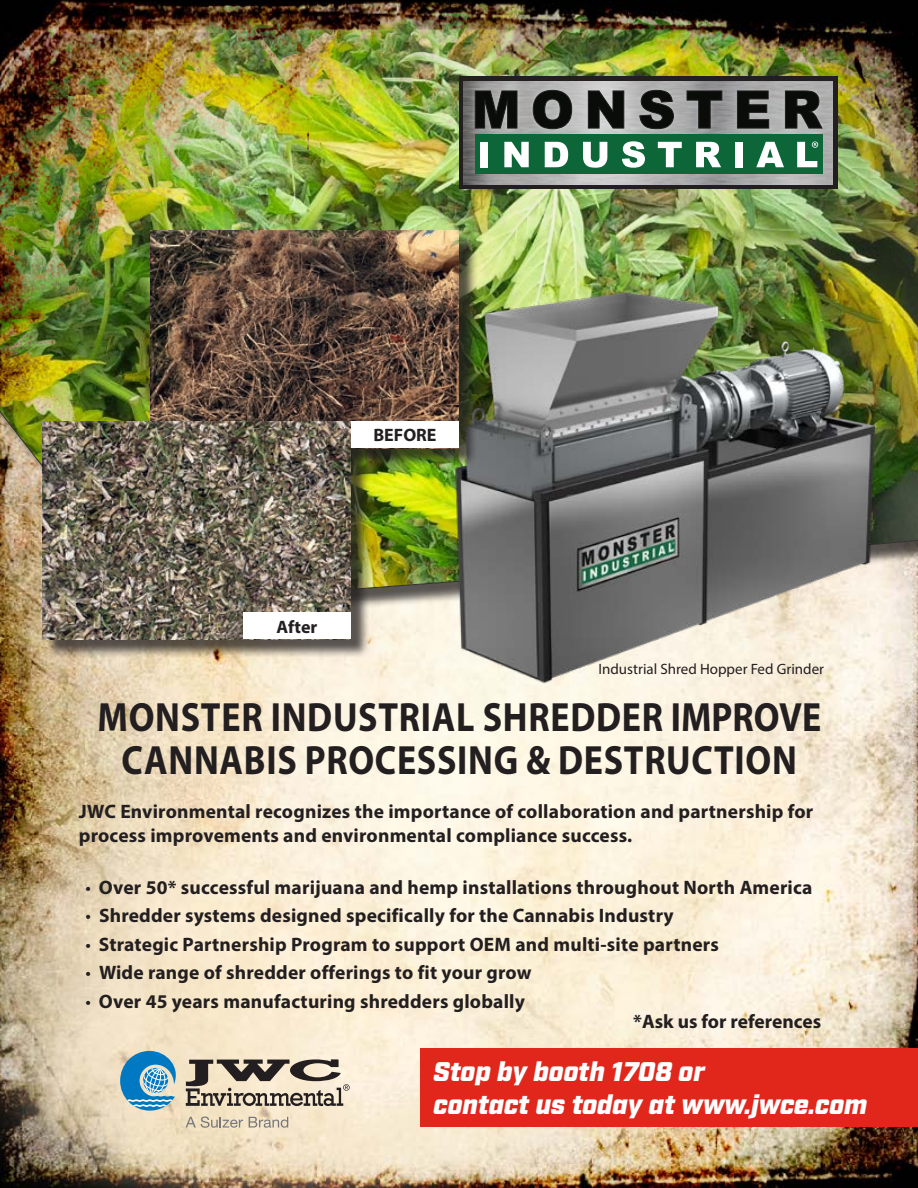
<style>
.page{position:relative;width:918px;height:1188px;background:#fff}
.page>*{position:absolute;margin:0;border:0;box-sizing:border-box;transform-origin:0 0}
.t1{font:700 41.1px/43.5px "Myriad Pro";letter-spacing:.02em;color:#231f20;text-align:center;scale:.88 1}
.t2{font:italic 900 27px/32.4px "Industry";color:#fff}
.t3{font:700 19.5px/23.4px "Myriad Pro";letter-spacing:.01em;color:#231f20}
.t4{font:700 18px "Myriad Pro";color:#231f20}
.t5{font:15px "Myriad Pro";color:#231f20}
.s1{font-weight:400}
</style>
<div class="page">
<img style="left:0;top:0;width:918px;height:1188px">
<img style="left:355px;top:262px;width:563px;height:450px">
<svg style="left:459px;top:77px;width:378px;height:112px;background:#3a3637"></svg>
<img style="left:464px;top:82px;width:369px;height:102px">
<div style="left:475px;top:135px;width:347px;height:39px;background:#0c6638"></div>
<img style="left:469px;top:84px;width:360px;height:51px">
<svg style="left:475px;top:90px;width:43px;height:39px;background:#2d2e2d"></svg>
<svg style="left:533px;top:90px;width:39px;height:39px;background:#454645"></svg>
<svg style="left:588px;top:90px;width:36px;height:39px"></svg>
<svg style="left:639px;top:90px;width:35px;height:39px"></svg>
<svg style="left:687px;top:90px;width:35px;height:39px"></svg>
<svg style="left:737px;top:90px;width:32px;height:39px"></svg>
<svg style="left:785px;top:90px;width:38px;height:39px"></svg>
<div style="left:480px;top:142px;width:8px;height:25px;background:#fff"></div>
<svg style="left:504px;top:142px;width:25px;height:25px"></svg>
<svg style="left:545px;top:142px;width:23px;height:25px"></svg>
<svg style="left:583px;top:142px;width:24px;height:26px"></svg>
<svg style="left:622px;top:141px;width:23px;height:27px"></svg>
<svg style="left:658px;top:142px;width:24px;height:25px"></svg>
<svg style="left:696px;top:142px;width:25px;height:25px"></svg>
<div style="left:735px;top:142px;width:8px;height:25px;background:#fff"></div>
<svg style="left:756px;top:142px;width:28px;height:25px"></svg>
<svg style="left:797px;top:141px;width:21px;height:26px"></svg>
<div style="left:152px;top:232px;width:326px;height:235px;background:#231f20;opacity:.75"></div>
<img style="left:150px;top:230px;width:309px;height:191px">
<div style="left:44px;top:423px;width:326px;height:235px;background:#231f20;opacity:.75"></div>
<img style="left:42px;top:421px;width:309px;height:218px">
<svg style="left:120px;top:1051px;width:230px;height:60px;background:#a6aca6"></svg>
<svg style="left:186px;top:1117px;width:57px;height:11px"></svg>
<svg style="left:249px;top:1117px;width:39px;height:11px"></svg>
<div style="left:351px;top:421px;width:108px;height:27px;background:#fff"></div>
<div style="left:243px;top:612px;width:108px;height:27px;background:#fff"></div>
<div style="left:420px;top:1048px;width:498px;height:79px;background:#e1261c"></div>
<p class="t4" style="left:373px;top:424px;width:65px">BEFORE</p>
<p class="t4" style="left:277px;top:615px;width:42px">After</p>
<p class="t5" style="left:598px;top:660px;width:227px">Industrial Shred Hopper Fed Grinder</p>
<h1 class="t1" style="left:98px;top:694px;width:824px">MONSTER INDUSTRIAL SHREDDER IMPROVE<br>CANNABIS PROCESSING &amp; DESTRUCTION</h1>
<p class="t3" style="left:79px;top:799px;width:736px">JWC Environmental recognizes the importance of collaboration and partnership for process improvements and environmental compliance success.</p>
<p class="t3" style="left:86px;top:875px;width:728px"><span class="s1">•</span> Over 50* successful marijuana and hemp installations throughout North America</p>
<p class="t3" style="left:86px;top:903px;width:590px"><span class="s1">•</span> Shredder systems designed specifically for the Cannabis Industry</p>
<p class="t3" style="left:86px;top:932px;width:635px"><span class="s1">•</span> Strategic Partnership Program to support OEM and multi-site partners</p>
<p class="t3" style="left:86px;top:960px;width:447px"><span class="s1">•</span> Wide range of shredder offerings to fit your grow</p>
<p class="t3" style="left:86px;top:989px;width:441px"><span class="s1">•</span> Over 45 years manufacturing shredders globally</p>
<p class="t3" style="left:633px;top:1009px;width:189px">*Ask us for references</p>
<h2 class="t2" style="left:434px;top:1057px;width:435px">Stop by booth 1708 or<br>contact us today at www.jwce.com</h2>
</div>
